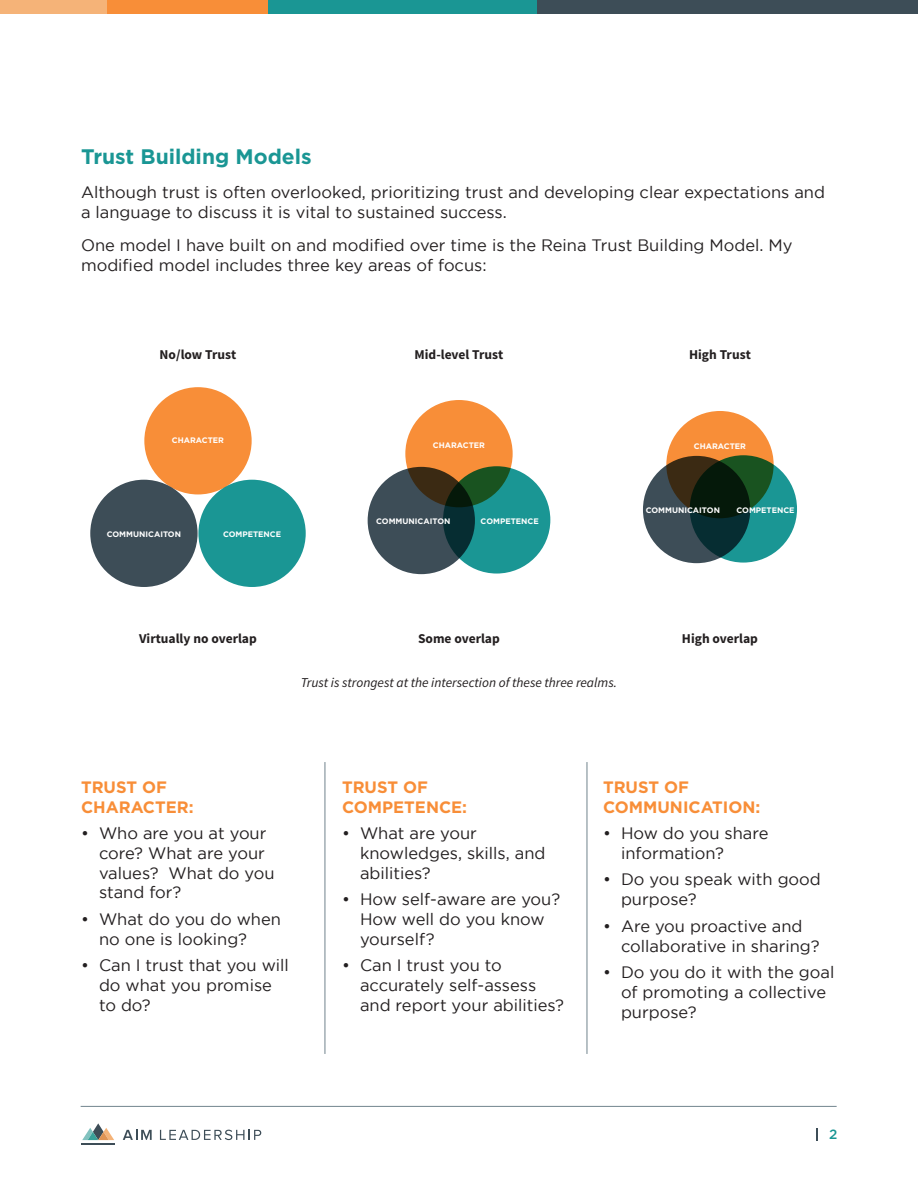
<style>
.page{position:relative;width:918px;height:1188px;background:#fff}
.page>*{position:absolute;margin:0;border:0;box-sizing:border-box;transform-origin:0 0}
.t1{font:700 21px "Gotham";color:#1a9694}
.t2{font:16.5px/19.8px "Gotham";color:#231f20}
.t3{font:700 16.5px/19.8px "Gotham";color:#f88e38}
.t4{font:700 13.5px "Source Sans Pro";color:#231f20}
.t5{font:italic 13.5px "Source Sans Pro";color:#231f20}
.t6{font:500 13.5px "Gotham";color:#1a9694}
.t7{font:700 7.95px "Gotham";color:#fff}
</style>
<div class="page">
<svg style="left:123px;top:1130px;width:29px;height:10px"></svg>
<svg style="left:160px;top:1130px;width:101px;height:10px"></svg>
<svg style="left:82px;top:1123px;width:32px;height:17px"></svg>
<hr style="left:82px;top:1143px;width:33px;height:2px;background:#3d4d57">
<svg style="left:816px;top:1128px;width:2px;height:12px"></svg>
<div style="left:0;top:0;width:108px;height:14px;background:#f5b378"></div>
<div style="left:107px;top:0;width:162px;height:14px;background:#f88e38"></div>
<div style="left:268px;top:0;width:270px;height:14px;background:#1a9694"></div>
<div style="left:537px;top:0;width:381px;height:14px;background:#3d4d57"></div>
<hr style="left:81px;top:1106px;width:756px;height:1px;background:#809199">
<div style="left:144px;top:387px;width:108px;height:107px;background:#f88e38;border-radius:50%"></div>
<div style="left:198px;top:480px;width:108px;height:107px;background:#1a9694;border-radius:50%"></div>
<div style="left:90px;top:480px;width:108px;height:107px;background:#3d4d57;border-radius:50%"></div>
<div style="left:405px;top:400px;width:108px;height:107px;background:#f88e38;border-radius:50%"></div>
<svg style="left:443px;top:466px;width:107px;height:108px;fill:#1a9694"></svg>
<svg style="left:368px;top:467px;width:107px;height:107px;fill:#3d4d57"></svg>
<div style="left:666px;top:411px;width:108px;height:107px;background:#f88e38;border-radius:50%"></div>
<svg style="left:690px;top:455px;width:107px;height:108px;fill:#1a9694"></svg>
<svg style="left:643px;top:456px;width:107px;height:107px"></svg>
<hr style="left:324px;top:762px;width:2px;height:292px;background:#809199">
<hr style="left:586px;top:762px;width:2px;height:292px;background:#809199">
<p class="t1" style="left:81px;top:142px;width:232px">Trust Building Models</p>
<p class="t2" style="left:81px;top:182px;width:746px">Although trust is often overlooked, prioritizing trust and developing clear expectations and a language to discuss it is vital to sustained success.</p>
<p class="t2" style="left:81px;top:235px;width:713px">One model I have built on and modified over time is the Reina Trust Building Model. My modified model includes three key areas of focus:</p>
<p class="t4" style="left:160px;top:345px;width:78px">No/low Trust</p>
<p class="t4" style="left:415px;top:345px;width:90px">Mid-level Trust</p>
<p class="t4" style="left:689px;top:345px;width:63px">High Trust</p>
<p class="t7" style="left:172px;top:435px;width:54px">CHARACTER</p>
<p class="t7" style="left:107px;top:528px;width:76px">COMMUNICAITON</p>
<p class="t7" style="left:223px;top:528px;width:60px">COMPETENCE</p>
<p class="t7" style="left:433px;top:440px;width:54px">CHARACTER</p>
<p class="t7" style="left:376px;top:516px;width:76px">COMMUNICAITON</p>
<p class="t7" style="left:481px;top:516px;width:60px">COMPETENCE</p>
<p class="t7" style="left:694px;top:441px;width:54px">CHARACTER</p>
<p class="t7" style="left:646px;top:505px;width:76px">COMMUNICAITON</p>
<p class="t7" style="left:737px;top:505px;width:60px">COMPETENCE</p>
<p class="t4" style="left:139px;top:630px;width:119px">Virtually no overlap</p>
<p class="t4" style="left:418px;top:630px;width:83px">Some overlap</p>
<p class="t4" style="left:682px;top:630px;width:78px">High overlap</p>
<p class="t5" style="left:301px;top:674px;width:318px">Trust is strongest at the intersection of these three realms.</p>
<p class="t3" style="left:81px;top:777px;width:87px">TRUST OF</p>
<p class="t3" style="left:81px;top:797px;width:114px">CHARACTER:</p>
<p class="t2" style="left:99px;top:823px;width:177px;text-indent:-18px">• Who are you at your core? What are your values? What do you stand for?</p>
<p class="t2" style="left:99px;top:909px;width:183px;text-indent:-18px">• What do you do when no one is looking?</p>
<p class="t2" style="left:99px;top:955px;width:191px;text-indent:-18px">• Can I trust that you will do what you promise to do?</p>
<p class="t3" style="left:342px;top:777px;width:87px">TRUST OF</p>
<p class="t3" style="left:342px;top:797px;width:127px">COMPETENCE:</p>
<p class="t2" style="left:360px;top:823px;width:187px;text-indent:-18px">• What are your knowledges, skills, and abilities?</p>
<p class="t2" style="left:360px;top:889px;width:202px;text-indent:-18px">• How self-aware are you?<br>How well do you know yourself?</p>
<p class="t2" style="left:360px;top:955px;width:206px;text-indent:-18px">• Can I trust you to accurately self-assess and report your abilities?</p>
<p class="t3" style="left:603px;top:777px;width:159px">TRUST OF<br>COMMUNICATION:</p>
<p class="t2" style="left:621px;top:823px;width:149px;text-indent:-18px">• How do you share information?</p>
<p class="t2" style="left:621px;top:869px;width:201px;text-indent:-18px">• Do you speak with good purpose?</p>
<p class="t2" style="left:621px;top:916px;width:200px;text-indent:-18px">• Are you proactive and collaborative in sharing?</p>
<p class="t2" style="left:621px;top:962px;width:215px;text-indent:-18px">• Do you do it with the goal of promoting a collective purpose?</p>
<p class="t6" style="left:829px;top:1126px;width:10px">2</p>
</div>
